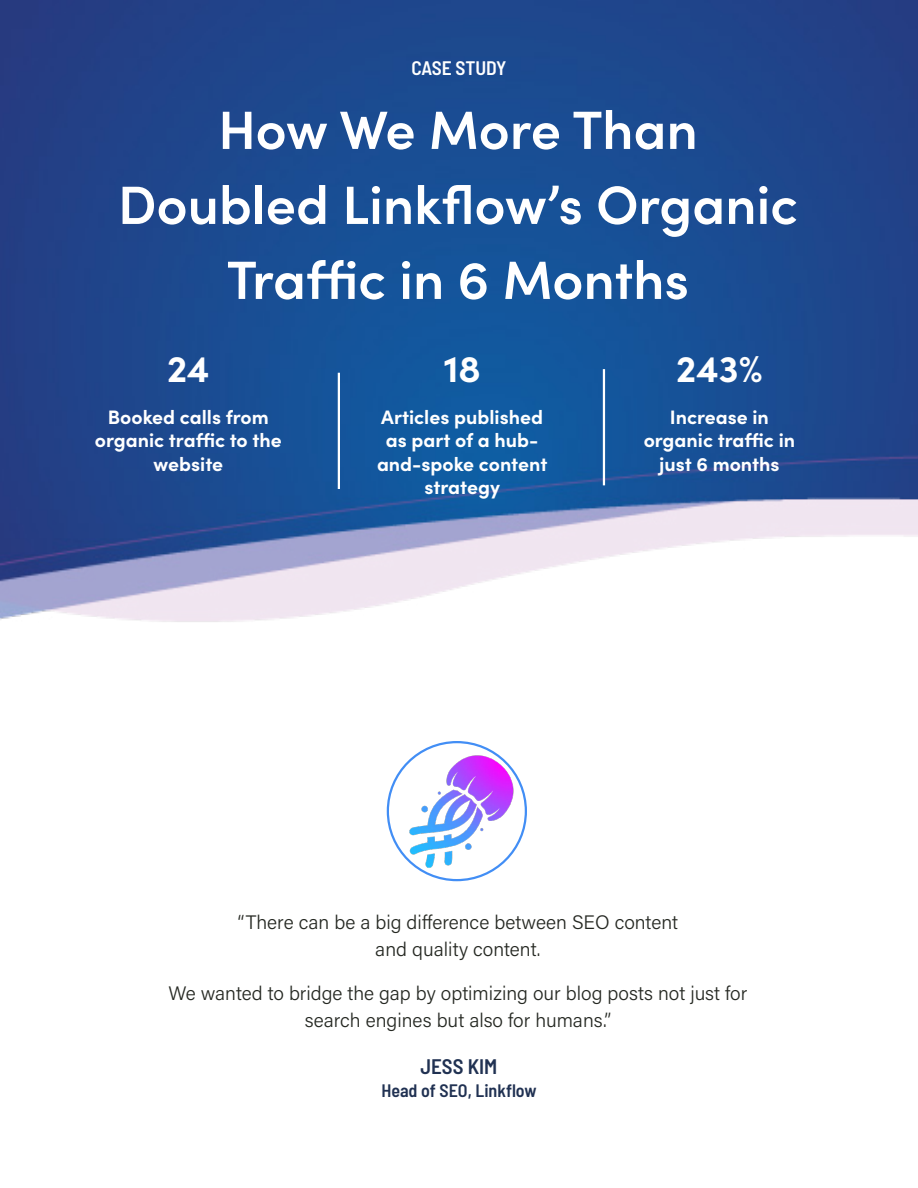
<style>
.page{position:relative;width:918px;height:1188px;background:#fff}
.page>*{position:absolute;margin:0;border:0;box-sizing:border-box;transform-origin:0 0}
.Style_de_paragraphe{font:600 54px/75px "Sofia Pro";color:#fff;text-align:center}
.t1{font:700 37.5px "Sofia Pro";color:#fff}
.Style_de_paragraphe-2{font:600 semi-condensed 21px "Barlow";color:#203152}
.Style_de_paragraphe-3{font:300 19.5px/27px "Acumin Pro";color:#252822;text-align:center}
.t2{font:700 19.5px/23.4px "Sofia Pro";color:#fff;text-align:center}
.Style_de_paragraphe-4{font:600 semi-condensed 19.5px "Barlow";letter-spacing:-.01em;color:#fff}
.Style_de_paragraphe-5{font:600 semi-condensed 18px "Barlow";color:#203152}
</style>
<div class="page">
<img style="left:0;top:0;width:918px;height:622px">
<hr style="left:338px;top:373px;width:2px;height:116px;background:#fff">
<hr style="left:603px;top:369px;width:2px;height:116px;background:#fff">
<img style="left:396px;top:743px;width:131px;height:136px">
<p class="Style_de_paragraphe-4" style="left:411px;top:54px;width:97px">CASE STUDY</p>
<p class="Style_de_paragraphe" style="left:118px;top:89px;width:682px">How We More Than<br>Doubled Linkflow’s Organic<br>Traffic in 6 Months</p>
<p class="t1" style="left:167px;top:340px;width:44px">24</p>
<p class="t1" style="left:444px;top:340px;width:39px">18</p>
<p class="t1" style="left:676px;top:340px;width:88px">243%</p>
<p class="t2" style="left:95px;top:404px;width:189px">Booked calls from organic traffic to the website</p>
<p class="t2" style="left:377px;top:404px;width:172px">Articles published as part of a hub&shy;and-spoke content strategy</p>
<p class="t2" style="left:644px;top:404px;width:153px">Increase in organic traffic in just 6 months</p>
<p class="Style_de_paragraphe-3" style="left:238px;top:908px;width:442px">“There can be a big difference between SEO content and quality content.</p>
<p class="Style_de_paragraphe-3" style="left:169px;top:979px;width:580px">We wanted to bridge the gap by optimizing our blog posts not just for search engines but also for humans.”</p>
<p class="Style_de_paragraphe-2" style="left:421px;top:1051px;width:78px">JESS KIM</p>
<p class="Style_de_paragraphe-5" style="left:381px;top:1078px;width:157px">Head of SEO, Linkflow</p>
</div>
